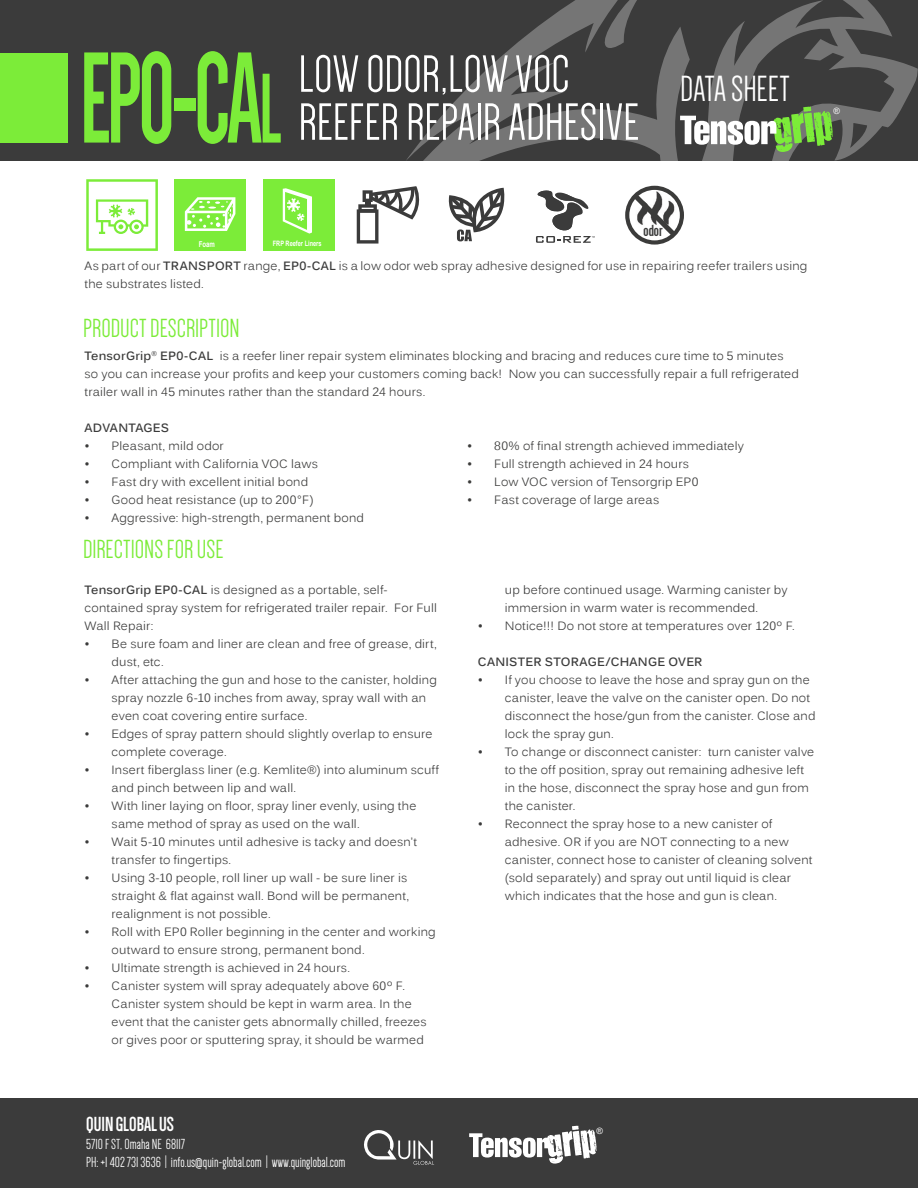
<style>
.page{position:relative;width:918px;height:1188px;background:#fff}
.page>*{position:absolute;margin:0;border:0;box-sizing:border-box;transform-origin:0 0}
.t1{font:700 133.5px "Dense";color:#7cec39;scale:.76 1}
.t2{font:54px/48px "Dense";color:#fff}
.t3{font:37.5px "Dense";color:#fff}
.t4{font:27px "Dense";color:#7cec39}
.t5{font:700 21px "Dense";color:#fff}
.t6{font:700 16.65px "Dense";color:#3b3b3a}
.t7{font:15px "Dense";color:#fff}
.t8{font:12px/18px "Kalinga";letter-spacing:.015em;color:#3b3b3b}
.t9{font:12px/18px "Kalinga";letter-spacing:.015em;color:#3b3b3a}
.t10{font:700 12px "Kalinga";letter-spacing:.02em;color:#3b3b3b}
.t11{font:8.7px "Arial";color:#fff}
.t12{font:700 8.1px "Arial";color:#fff;scale:.76 1}
.t13{font:700 7.35px "Arial";color:#fff;scale:.76 1}
.s1{font-size:102px}
.s2{font-weight:700}
</style>
<div class="page">
<div style="left:0;top:0;width:918px;height:161px;background:#3b3b3b"></div>
<svg style="left:406px;top:0;width:512px;height:161px"></svg>
<svg style="left:599px;top:0;width:52px;height:54px"></svg>
<div style="left:0;top:1099px;width:918px;height:89px;background:#3b3b3b"></div>
<div style="left:0;top:53px;width:68px;height:90px;background:#7cec39"></div>
<svg style="left:680px;top:107px;width:153px;height:45px"></svg>
<div style="left:263px;top:179px;width:72px;height:72px;background:#7cec39"></div>
<div style="left:174px;top:179px;width:72px;height:72px;background:#7cec39"></div>
<svg style="left:469px;top:1126px;width:128px;height:38px"></svg>
<svg style="left:364px;top:1130px;width:70px;height:35px"></svg>
<svg style="left:357px;top:186px;width:63px;height:58px"></svg>
<svg style="left:86px;top:179px;width:72px;height:72px"></svg>
<svg style="left:185px;top:197px;width:50px;height:34px"></svg>
<svg style="left:283px;top:188px;width:29px;height:46px"></svg>
<svg style="left:448px;top:188px;width:57px;height:53px"></svg>
<svg style="left:536px;top:190px;width:59px;height:53px"></svg>
<svg style="left:625px;top:186px;width:59px;height:59px"></svg>
<p class="t1" style="left:80px;top:33px;width:266px">EP0-CA<span class="s1">L</span></p>
<p class="t2" style="left:298px;top:51px;width:342px">LOW ODOR,LOW VOC<br>REEFER REPAIR ADHESIVE</p>
<p class="t3" style="left:680px;top:71px;width:111px">DATA SHEET</p>
<p class="t11" style="left:833px;top:105px;width:8px">®</p>
<p class="t12" style="left:199px;top:238px;width:23px">Foam</p>
<p class="t13" style="left:273px;top:238px;width:66px">FRP Reefer Liners</p>
<h3 class="t6" style="left:644px;top:222px;width:21px">odor</h3>
<p class="t8" style="left:85px;top:258px;width:724px">As part of our <span class="s2">TRANSPORT</span> range, <span class="s2">EP0-CAL</span> is a low odor web spray adhesive designed for use in repairing reefer trailers using the substrates listed.</p>
<p class="t4" style="left:83px;top:315px;width:158px">PRODUCT DESCRIPTION</p>
<p class="t9" style="left:85px;top:348px;width:716px"><span class="s2">TensorGrip</span><sup>®</sup> <span class="s2">EP0-CAL</span> is a reefer liner repair system eliminates blocking and bracing and reduces cure time to 5 minutes so you can increase your profits and keep your customers coming back! Now you can successfully repair a full refrigerated trailer wall in 45 minutes rather than the standard 24 hours.</p>
<p class="t10" style="left:85px;top:420px;width:86px">ADVANTAGES</p>
<p class="t9" style="left:85px;top:438px;width:141px">• Pleasant, mild odor</p>
<p class="t9" style="left:85px;top:456px;width:235px">• Compliant with California VOC laws</p>
<p class="t9" style="left:85px;top:474px;width:225px">• Fast dry with excellent initial bond</p>
<p class="t9" style="left:85px;top:492px;width:231px">• Good heat resistance (up to 200°F)</p>
<p class="t9" style="left:85px;top:510px;width:281px">• Aggressive: high-strength, permanent bond</p>
<p class="t4" style="left:83px;top:536px;width:142px">DIRECTIONS FOR USE</p>
<p class="t8" style="left:85px;top:582px;width:354px"><span class="s2">TensorGrip EP0-CAL</span> is designed as a portable, self&shy;contained spray system for refrigerated trailer repair. For Full<br>Wall Repair:</p>
<p class="t8" style="left:112px;top:636px;width:327px;text-indent:-27px">• Be sure foam and liner are clean and free of grease, dirt, dust, etc.</p>
<p class="t8" style="left:112px;top:672px;width:327px;text-indent:-27px">• After attaching the gun and hose to the canister, holding spray nozzle 6-10 inches from away, spray wall with an even coat covering entire surface.</p>
<p class="t8" style="left:112px;top:726px;width:322px;text-indent:-27px">• Edges of spray pattern should slightly overlap to ensure complete coverage.</p>
<p class="t8" style="left:112px;top:762px;width:329px;text-indent:-27px">• Insert fiberglass liner (e.g. Kemlite®) into aluminum scuff and pinch between lip and wall.</p>
<p class="t8" style="left:112px;top:798px;width:306px;text-indent:-27px">• With liner laying on floor, spray liner evenly, using the same method of spray as used on the wall.</p>
<p class="t8" style="left:112px;top:834px;width:307px;text-indent:-27px">• Wait 5-10 minutes until adhesive is tacky and doesn’t transfer to fingertips.</p>
<p class="t8" style="left:112px;top:870px;width:299px;text-indent:-27px">• Using 3-10 people, roll liner up wall - be sure liner is straight &amp; flat against wall. Bond will be permanent, realignment is not possible.</p>
<p class="t8" style="left:112px;top:924px;width:326px;text-indent:-27px">• Roll with EP0 Roller beginning in the center and working outward to ensure strong, permanent bond.</p>
<p class="t8" style="left:85px;top:960px;width:267px">• Ultimate strength is achieved in 24 hours.</p>
<p class="t8" style="left:112px;top:978px;width:317px;text-indent:-27px">• Canister system will spray adequately above 60º F.<br>Canister system should be kept in warm area. In the event that the canister gets abnormally chilled, freezes or gives poor or sputtering spray, it should be warmed</p>
<p class="t9" style="left:467px;top:438px;width:278px">• 80% of final strength achieved immediately</p>
<p class="t9" style="left:467px;top:456px;width:223px">• Full strength achieved in 24 hours</p>
<p class="t9" style="left:467px;top:474px;width:233px">• Low VOC version of Tensorgrip EP0</p>
<p class="t9" style="left:467px;top:492px;width:193px">• Fast coverage of large areas</p>
<p class="t8" style="left:505px;top:582px;width:284px">up before continued usage. Warming canister by immersion in warm water is recommended.</p>
<p class="t8" style="left:478px;top:618px;width:318px">• Notice!!! Do not store at temperatures over 120º F.</p>
<p class="t10" style="left:478px;top:654px;width:226px">CANISTER STORAGE/CHANGE OVER</p>
<p class="t8" style="left:505px;top:672px;width:312px;text-indent:-27px">• If you choose to leave the hose and spray gun on the canister, leave the valve on the canister open. Do not disconnect the hose/gun from the canister. Close and lock the spray gun.</p>
<p class="t8" style="left:505px;top:744px;width:311px;text-indent:-27px">• To change or disconnect canister: turn canister valve to the off position, spray out remaining adhesive left in the hose, disconnect the spray hose and gun from the canister.</p>
<p class="t8" style="left:505px;top:816px;width:309px;text-indent:-27px">• Reconnect the spray hose to a new canister of adhesive. OR if you are NOT connecting to a new canister, connect hose to canister of cleaning solvent (sold separately) and spray out until liquid is clear which indicates that the hose and gun is clean.</p>
<p class="t5" style="left:86px;top:1114px;width:89px">QUIN GLOBAL US</p>
<p class="t7" style="left:86px;top:1137px;width:101px">5710 F ST, Omaha NE 68117</p>
<p class="t7" style="left:86px;top:1155px;width:261px">PH: +1 402 731 3636 | info.us@quin-global.com | www.quinglobal.com</p>
<p class="t11" style="left:597px;top:1124px;width:8px">®</p>
</div>
